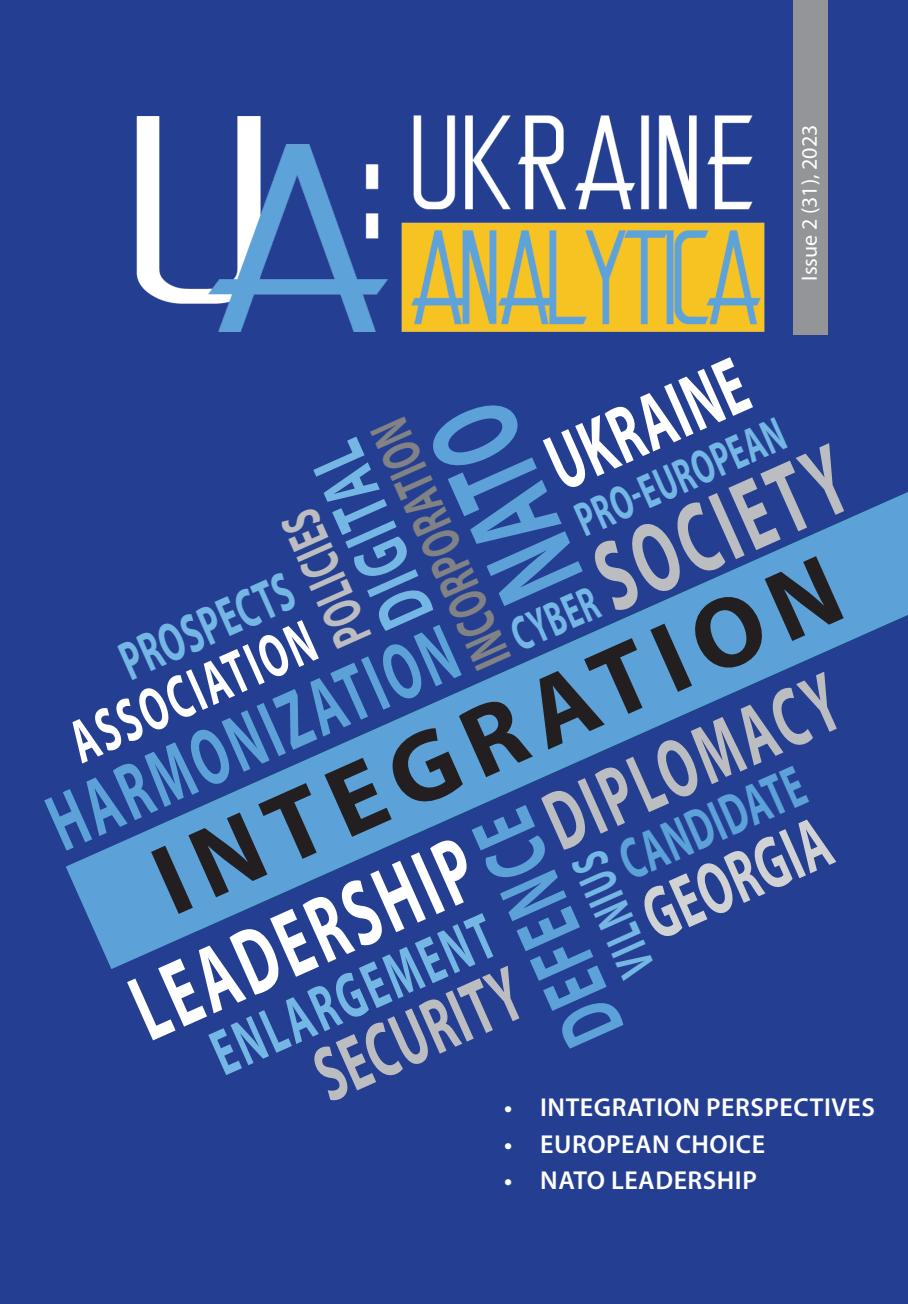
<style>
.page{position:relative;width:908px;height:1304px;background:#fff}
.page>*{position:absolute;margin:0;border:0;box-sizing:border-box;transform-origin:0 0}
.t1{font:700 127.2px "Myriad Pro";color:#5ca2d8;scale:.62 1}
.t2{font:700 101.2px "Myriad Pro";color:#bcbdc0;scale:.62 1}
.t3{font:700 100.6px "Myriad Pro";color:#231f20}
.t4{font:700 94.6px "Myriad Pro";color:#fff;scale:.62 1}
.t5{font:700 88px "Myriad Pro";color:#5ca2d8;scale:.62 1}
.t6{font:700 84.8px "Myriad Pro";color:#bcbdc0;scale:.62 1}
.t7{font:700 81.6px "Myriad Pro";color:#5ca2d8;scale:.62 1}
.t8{font:700 81.6px "Myriad Pro";color:#fff;scale:.62 1}
.t9{font:700 78.2px "Myriad Pro";color:#bcbdc0;scale:.62 1}
.t10{font:700 78.2px "Myriad Pro";color:#74b7e5;scale:.62 1}
.t11{font:700 75px "Myriad Pro";color:#d1d2d4;scale:.62 1}
.t12{font:700 65.2px "Myriad Pro";color:#74b7e5;scale:.62 1}
.t13{font:700 62px "Myriad Pro";color:#fff;scale:.62 1}
.t14{font:700 58.8px "Myriad Pro";color:#5ca2d8;scale:.62 1}
.t15{font:700 55.4px "Myriad Pro";color:#808285;scale:.62 1}
.t16{font:700 55.4px "Myriad Pro";color:#74b7e5;scale:.62 1}
.t17{font:700 55.4px "Myriad Pro";color:#bcbdc0;scale:.62 1}
.t18{font:700 52.2px "Myriad Pro";color:#74b7e5;scale:.62 1}
.t19{font:700 49px "Myriad Pro";color:#74b7e5;scale:.62 1}
.t20{font:600 26px "Myriad Pro";letter-spacing:.02em;color:#fff}
.t21{font:22px "Myriad Pro";color:#fff}
</style>
<div class="page">
<div style="left:0;top:0;width:907px;height:1304px;background:#243e91"></div>
<svg style="left:66px;top:492px;width:841px;height:477px"></svg>
<img style="left:136px;top:115px;width:677px;height:220px">
<div style="left:792px;top:0;width:34px;height:334px;background:#939598"></div>
<p class="t21" style="left:795px;top:281px;width:157px;rotate:-90deg">Issue 2 (31), 2023</p>
<h3 class="t8" style="left:529px;top:418px;width:341px;rotate:-24deg">UKRAINE</h3>
<h1 class="t1" style="left:469px;top:627px;width:326px;rotate:-114deg">NATO</h1>
<h3 class="t15" style="left:462px;top:681px;width:432px;rotate:-114deg">INCORPORATION</h3>
<h3 class="t19" style="left:565px;top:493px;width:363px;rotate:-24deg">PRO-EUROPEAN</h3>
<h3 class="t10" style="left:364px;top:644px;width:314px;rotate:-114deg">DIGITAL</h3>
<h2 class="t2" style="left:573px;top:522px;width:430px;rotate:-24deg">SOCIETY</h2>
<h3 class="t17" style="left:322px;top:658px;width:233px;rotate:-114deg">POLICIES</h3>
<h3 class="t3" style="left:132px;top:826px;width:742px;rotate:-24deg">INTEGRATION</h3>
<h3 class="t16" style="left:108px;top:631px;width:299px;rotate:-24deg">PROSPECTS</h3>
<h3 class="t19" style="left:500px;top:608px;width:148px;rotate:-24deg">CYBER</h3>
<h3 class="t13" style="left:57px;top:708px;width:424px;rotate:-24deg">ASSOCIATION</h3>
<h3 class="t7" style="left:31px;top:778px;width:709px;rotate:-24deg">HARMONIZATION</h3>
<h3 class="t6" style="left:526px;top:775px;width:507px;rotate:-24deg">DIPLOMACY</h3>
<h3 class="t14" style="left:606px;top:828px;width:319px;rotate:-24deg">CANDIDATE</h3>
<h3 class="t5" style="left:545px;top:1063px;width:399px;rotate:-114deg">DEFENCE</h3>
<h3 class="t11" style="left:626px;top:874px;width:320px;rotate:-24deg">GEORGIA</h3>
<h3 class="t4" style="left:111px;top:956px;width:590px;rotate:-24deg">LEADERSHIP</h3>
<h3 class="t18" style="left:608px;top:988px;width:212px;rotate:-114deg">VILNIUS</h3>
<h3 class="t12" style="left:197px;top:1017px;width:490px;rotate:-24deg">ENLARGEMENT</h3>
<h3 class="t9" style="left:298px;top:1032px;width:354px;rotate:-24deg">SECURITY</h3>
<p class="t20" style="left:504px;top:1090px;width:372px">• INTEGRATION PERSPECTIVES</p>
<p class="t20" style="left:504px;top:1127px;width:262px">• EUROPEAN CHOICE</p>
<p class="t20" style="left:504px;top:1164px;width:254px">• NATO LEADERSHIP</p>
</div>
